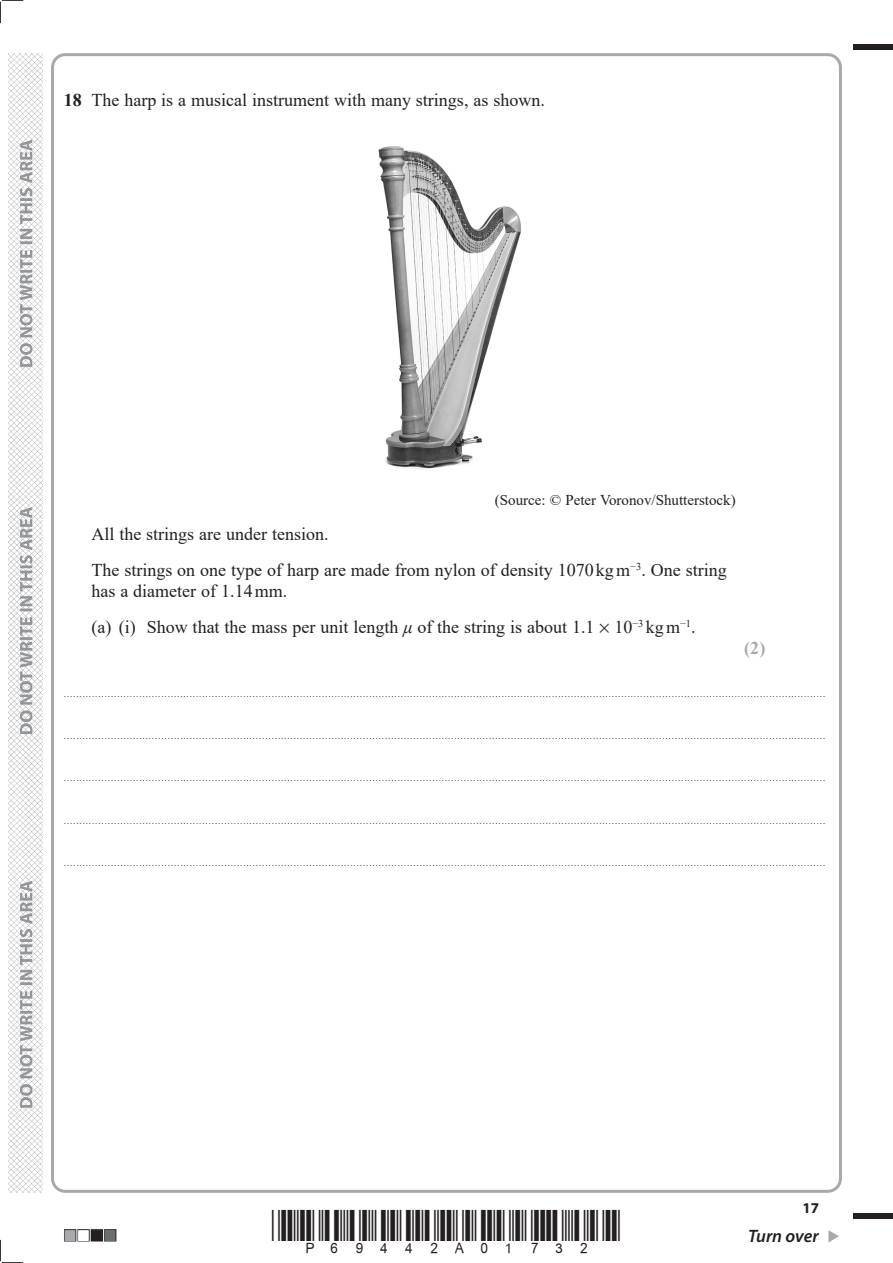
<style>
.page{position:relative;width:893px;height:1263px;background:#fff}
.page>*{position:absolute;margin:0;border:0;box-sizing:border-box;transform-origin:0 0}
.t1{font:18px/36px "Times New Roman";color:#231f20}
.t2{font:italic 600 18px "Myriad Pro";letter-spacing:-.005em;color:#231f20}
.t3{font:700 18px "Times New Roman";color:#a8a9ad}
.t4{font:15px "Times New Roman";color:#231f20}
.t5{font:700 15px "Myriad Pro";color:#231f20}
.t6{font:9px "Times New Roman";color:#231f20}
.s1{font-weight:700}
.s2{font-style:italic}
</style>
<div class="page">
<img style="left:9px;top:53px;width:34px;height:1140px">
<svg style="left:828px;top:1230px;width:11px;height:12px"></svg>
<div style="left:853px;top:44px;width:40px;height:5px;background:#231f20"></div>
<div style="left:853px;top:1214px;width:40px;height:5px;background:#231f20"></div>
<svg style="left:0;top:0;width:23px;height:23px"></svg>
<svg style="left:0;top:1240px;width:23px;height:23px"></svg>
<svg style="left:20px;top:140px;width:12px;height:968px"></svg>
<img style="left:378px;top:146px;width:143px;height:323px">
<h1 class="t1" style="left:64px;top:81px;width:483px"><span class="s1">18</span> The harp is a musical instrument with many strings, as shown.</h1>
<h2 class="t4" style="left:495px;top:489px;width:242px">(Source: © Peter Voronov/Shutterstock)</h2>
<h1 class="t1" style="left:91px;top:516px;width:637px">All the strings are under tension.<br>The strings on one type of harp are made from nylon of density 1070kgm<sup>−3</sup>. One string</h1>
<h1 class="t1" style="left:91px;top:573px;width:606px">has a diameter of 1.14mm.<br>(a) (i) Show that the mass per unit length <span class="s2">μ</span> of the string is about 1.1 10<sup>−3</sup> kgm<sup>−1</sup>.</h1>
<h1 class="t3" style="left:744px;top:635px;width:23px">(2)</h1>
<p class="t6" style="left:64px;top:687px;width:763px">..................................................................................................................................................................................................................................................</p>
<p class="t6" style="left:64px;top:730px;width:763px">..................................................................................................................................................................................................................................................</p>
<p class="t6" style="left:64px;top:772px;width:763px">..................................................................................................................................................................................................................................................</p>
<p class="t6" style="left:64px;top:814px;width:763px">..................................................................................................................................................................................................................................................</p>
<p class="t6" style="left:64px;top:856px;width:763px">..................................................................................................................................................................................................................................................</p>
<h2 class="t5" style="left:802px;top:1198px;width:18px">17</h2>
<h1 class="t2" style="left:748px;top:1225px;width:72px">Turn over</h1>
</div>
